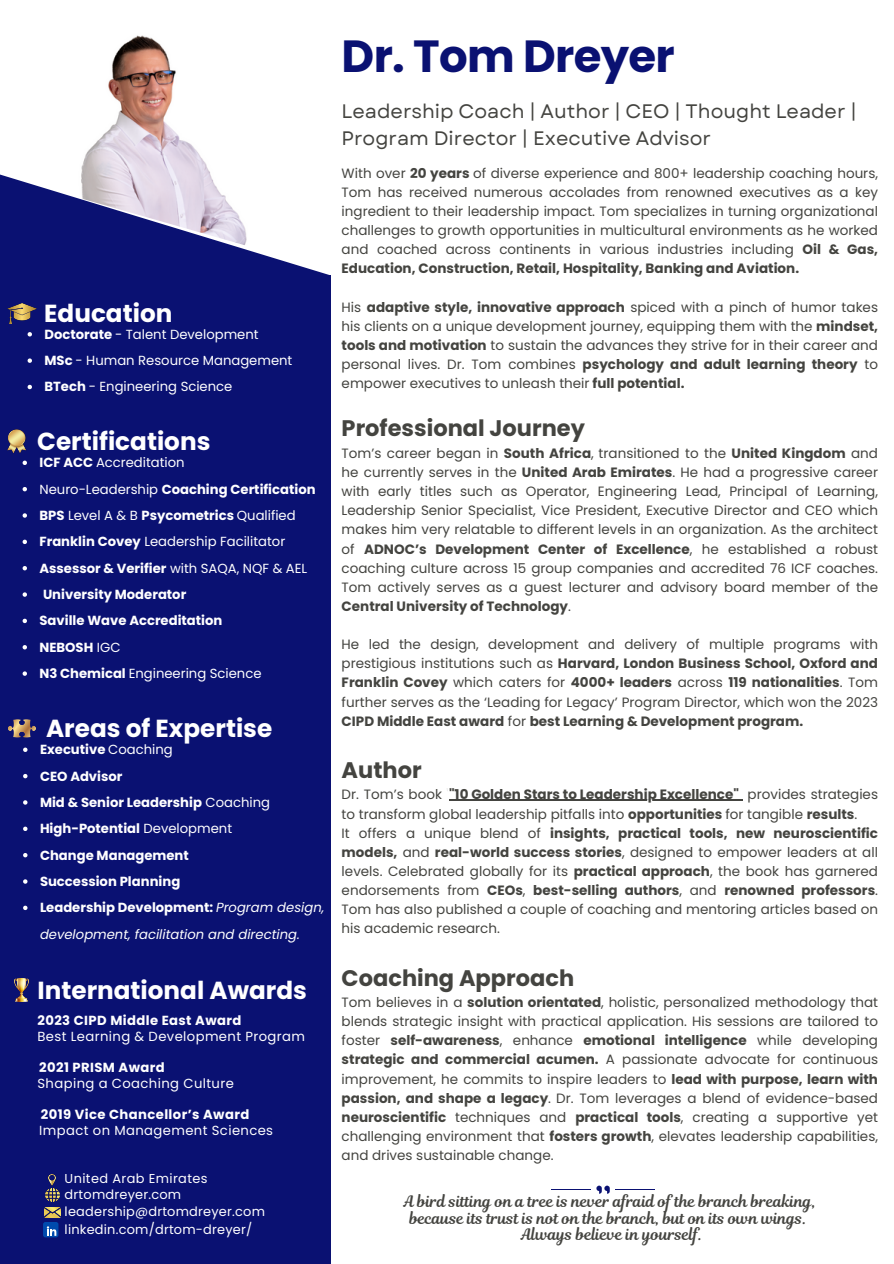
<style>
.page{position:relative;width:894px;height:1264px;background:#fff}
.page>*{position:absolute;margin:0;border:0;box-sizing:border-box;transform-origin:0 0}
.t1{font:700 45px "Poppins";letter-spacing:-.015em;color:#0a1172}
.t2{font:700 24.6px "Poppins";color:#fff}
.t3{font:700 22.5px "Poppins";color:#444440}
.t4{font:19.5px/27px "Garet";color:#444440}
.t5{font:15.6px/16.2px "Magnolia Script";color:#444440;text-align:center}
.t6{font:13.5px/19.2px "Poppins";color:#444440;text-align:justify}
.t7{font:700 13.5px "Poppins";color:#444440}
.t8{font:700 13.2px "Poppins";color:#fff}
.t9{font:13.2px "Poppins";color:#fff}
.t10{font:13.2px "Poppins";letter-spacing:.03em;color:#fff}
.t11{font:italic 13.2px/26.4px "Poppins";color:#fff}
.t12{font:700 13.2px "Poppins";letter-spacing:.03em;color:#fff}
.t13{font:12.9px "Poppins";letter-spacing:.015em;color:#fff}
.s1{font-weight:700}
.s2{font-weight:400}
.s3{font-weight:700;font-style:normal}
</style>
<div class="page">
<div style="left:0;top:275px;width:331px;height:988px;background:#0a1172"></div>
<svg style="left:0;top:35px;width:329px;height:404px;fill:#0a1172"></svg>
<img style="left:8px;top:303px;width:28px;height:20px">
<svg style="left:28px;top:332px;width:4px;height:4px"></svg>
<svg style="left:28px;top:358px;width:4px;height:5px"></svg>
<svg style="left:28px;top:385px;width:4px;height:4px"></svg>
<img style="left:8px;top:429px;width:18px;height:24px">
<svg style="left:23px;top:460px;width:4px;height:5px"></svg>
<svg style="left:23px;top:487px;width:4px;height:4px"></svg>
<svg style="left:23px;top:513px;width:4px;height:4px"></svg>
<svg style="left:23px;top:539px;width:4px;height:5px"></svg>
<svg style="left:23px;top:566px;width:4px;height:4px"></svg>
<svg style="left:23px;top:592px;width:4px;height:4px"></svg>
<svg style="left:23px;top:618px;width:4px;height:5px"></svg>
<svg style="left:23px;top:645px;width:4px;height:4px"></svg>
<svg style="left:23px;top:671px;width:4px;height:4px"></svg>
<svg style="left:23px;top:747px;width:4px;height:5px"></svg>
<svg style="left:23px;top:774px;width:4px;height:4px"></svg>
<svg style="left:23px;top:800px;width:4px;height:4px"></svg>
<svg style="left:23px;top:826px;width:4px;height:5px"></svg>
<svg style="left:23px;top:853px;width:4px;height:4px"></svg>
<svg style="left:23px;top:879px;width:4px;height:4px"></svg>
<svg style="left:23px;top:905px;width:4px;height:5px"></svg>
<svg style="left:596px;top:1185px;width:13px;height:8px"></svg>
<hr style="left:615px;top:1189px;width:39px;height:1px;background:#0a1172">
<hr style="left:551px;top:1189px;width:39px;height:1px;background:#0a1172">
<img style="left:14px;top:978px;width:15px;height:23px">
<svg style="left:449px;top:799px;width:294px;height:2px"></svg>
<svg style="left:46px;top:1174px;width:13px;height:27px"></svg>
<img style="left:45px;top:1207px;width:16px;height:10px">
<div style="left:43px;top:1221px;width:15px;height:16px;background:#004aad;border-radius:2px"></div>
<svg style="left:47px;top:1226px;width:9px;height:9px"></svg>
<p class="t2" style="left:44px;top:296px;width:129px">Education</p>
<p class="t9" style="left:44px;top:325px;width:215px"><span class="s1">Doctorate</span> - Talent Development</p>
<p class="t9" style="left:44px;top:351px;width:249px"><span class="s1">MSc</span> - Human Resource Management</p>
<p class="t9" style="left:44px;top:377px;width:189px"><span class="s1">BTech</span> - Engineering Science</p>
<p class="t2" style="left:37px;top:424px;width:175px">Certifications</p>
<p class="t9" style="left:39px;top:453px;width:147px"><span class="s1">ICF ACC</span> Accreditation</p>
<p class="t8" style="left:39px;top:479px;width:277px"><span class="s2">Neuro-Leadership</span> Coaching Certification</p>
<p class="t9" style="left:39px;top:506px;width:258px"><span class="s1">BPS</span> Level A &amp; B <span class="s1">Psycometrics</span> Qualified</p>
<p class="t9" style="left:39px;top:532px;width:247px"><span class="s1">Franklin Covey</span> Leadership Facilitator</p>
<h2 class="t8" style="left:39px;top:558px;width:269px">Assessor &amp; Verifier <span class="s2">with SAQA, NQF &amp; AEL</span></h2>
<p class="t8" style="left:43px;top:585px;width:145px">University Moderator</p>
<p class="t8" style="left:39px;top:611px;width:184px">Saville Wave Accreditation</p>
<p class="t8" style="left:39px;top:637px;width:82px">NEBOSH <span class="s2">IGC</span></p>
<p class="t9" style="left:39px;top:664px;width:223px"><span class="s1">N3 Chemical</span> Engineering Science</p>
<p class="t2" style="left:46px;top:711px;width:228px">Areas of Expertise</p>
<h2 class="t8" style="left:40px;top:740px;width:134px">Executive <span class="s2">Coaching</span></h2>
<p class="t8" style="left:40px;top:766px;width:84px">CEO Advisor</p>
<p class="t8" style="left:40px;top:793px;width:231px">Mid &amp; Senior Leadership <span class="s2">Coaching</span></p>
<p class="t8" style="left:40px;top:819px;width:194px">High-Potential <span class="s2">Development</span></p>
<p class="t8" style="left:40px;top:845px;width:150px">Change Management</p>
<p class="t8" style="left:40px;top:872px;width:142px">Succession Planning</p>
<p class="t11" style="left:40px;top:894px;width:286px"><span class="s3">Leadership Development:</span> Program design, development, facilitation and directing.</p>
<p class="t2" style="left:37px;top:973px;width:271px">International Awards</p>
<p class="t12" style="left:37px;top:1011px;width:205px">2023 CIPD Middle East Award</p>
<h2 class="t12" style="left:39px;top:1057px;width:127px">2021 PRISM Award</h2>
<p class="t10" style="left:37px;top:1027px;width:269px">Best Learning &amp; Development Program</p>
<p class="t10" style="left:37px;top:1074px;width:198px">Shaping a Coaching Culture</p>
<p class="t12" style="left:41px;top:1104px;width:210px">2019 Vice Chancellor’s Award</p>
<p class="t10" style="left:39px;top:1120px;width:235px">Impact on Management Sciences</p>
<h4 class="t13" style="left:65px;top:1169px;width:144px">United Arab Emirates</h4>
<h4 class="t13" style="left:65px;top:1202px;width:202px">leadership@drtomdreyer.com</h4>
<p class="t13" style="left:65px;top:1220px;width:189px">linkedin.com/drtom-dreyer/</p>
<p class="t13" style="left:65px;top:1185px;width:118px">drtomdreyer.com</p>
<p class="t1" style="left:341px;top:25px;width:334px">Dr. Tom Dreyer</p>
<p class="t4" style="left:341px;top:97px;width:516px">Leadership Coach | Author | CEO | Thought Leader |<br>Program Director | Executive Advisor</p>
<p class="t6" style="left:341px;top:163px;width:538px">With over <span class="s1">20 years</span> of diverse experience and 800+ leadership coaching hours, Tom has received numerous accolades from renowned executives as a key ingredient to their leadership impact. Tom specializes in turning organizational challenges to growth opportunities in multicultural environments as he worked and coached across continents in various industries including <span class="s1">Oil &amp; Gas, Education, Construction, Retail, Hospitality, Banking and Aviation.</span></p>
<h1 class="t6" style="left:341px;top:297px;width:538px">His <span class="s1">adaptive style, innovative approach</span> spiced with a pinch of humor takes his clients on a unique development journey, equipping them with the <span class="s1">mindset, tools and motivation</span> to sustain the advances they strive for in their career and personal lives. Dr. Tom combines <span class="s1">psychology and adult learning theory</span> to empower executives to unleash their <span class="s1">full potential.</span></h1>
<h3 class="t3" style="left:341px;top:413px;width:245px">Professional Journey</h3>
<p class="t6" style="left:341px;top:443px;width:538px">Tom’s career began in <span class="s1">South Africa</span>, transitioned to the <span class="s1">United Kingdom</span> and he currently serves in the <span class="s1">United Arab Emirates</span>. He had a progressive career with early titles such as Operator, Engineering Lead, Principal of Learning, Leadership Senior Specialist, Vice President, Executive Director and CEO which makes him very relatable to different levels in an organization. As the architect of <span class="s1">ADNOC’s Development Center of Excellence</span>, he established a robust coaching culture across 15 group companies and accredited 76 ICF coaches.<br>Tom actively serves as a guest lecturer and advisory board member of the <span class="s1">Central University of Technology</span>.</p>
<p class="t6" style="left:341px;top:635px;width:538px">He led the design, development and delivery of multiple programs with prestigious institutions such as <span class="s1">Harvard, London Business School, Oxford and Franklin Covey</span> which caters for <span class="s1">4000+ leaders</span> across <span class="s1">119 nationalities</span>. Tom further serves as the ‘Leading for Legacy’ Program Director, which won the 2023<br><span class="s1">CIPD Middle East award</span> for <span class="s1">best Learning &amp; Development program.</span></p>
<p class="t3" style="left:341px;top:754px;width:81px">Author</p>
<p class="t6" style="left:341px;top:785px;width:126px">Dr. Tom’s book <span class="s1">"10</span></p>
<p class="t7" style="left:449px;top:784px;width:291px">"10 Golden Stars to Leadership Excellence"</p>
<p class="t6" style="left:341px;top:785px;width:537px;text-indent:241px"><span class="s1">Leadership Exce lence"</span> provides strategies to transform global leadership pitfalls into <span class="s1">opportunities</span> for tangible <span class="s1">results</span>.</p>
<p class="t6" style="left:341px;top:823px;width:538px">It offers a unique blend of <span class="s1">insights, practical tools, new neuroscientific models,</span> and <span class="s1">real-world success stories</span>, designed to empower leaders at all levels. Celebrated globally for its <span class="s1">practical approach</span>, the book has garnered endorsements from <span class="s1">CEOs</span>, <span class="s1">best-selling authors</span>, and <span class="s1">renowned professors</span>.<br>Tom has also published a couple of coaching and mentoring articles based on his academic research.</p>
<h4 class="t3" style="left:341px;top:962px;width:234px">Coaching Approach</h4>
<p class="t6" style="left:341px;top:992px;width:538px">Tom believes in a <span class="s1">solution orientated</span>, holistic, personalized methodology that blends strategic insight with practical application. His sessions are tailored to foster <span class="s1">self-awareness</span>, enhance <span class="s1">emotional intelligence</span> while developing <span class="s1">strategic and commercial acumen.</span> A passionate advocate for continuous improvement, he commits to inspire leaders to <span class="s1">lead with purpose, learn with passion, and shape a legacy</span>. Dr. Tom leverages a blend of evidence-based <span class="s1">neuroscientific</span> techniques and <span class="s1">practical tools</span>, creating a supportive yet challenging environment that <span class="s1">fosters growth</span>, elevates leadership capabilities, and drives sustainable change.</p>
<p class="t5" style="left:403px;top:1193px;width:413px">A bird sitting on a tree is never afraid of the branch breaking, because its trust is not on the branch, but on its own wings.</p>
<p class="t5" style="left:521px;top:1226px;width:182px">Always believe in yourself.</p>
</div>
